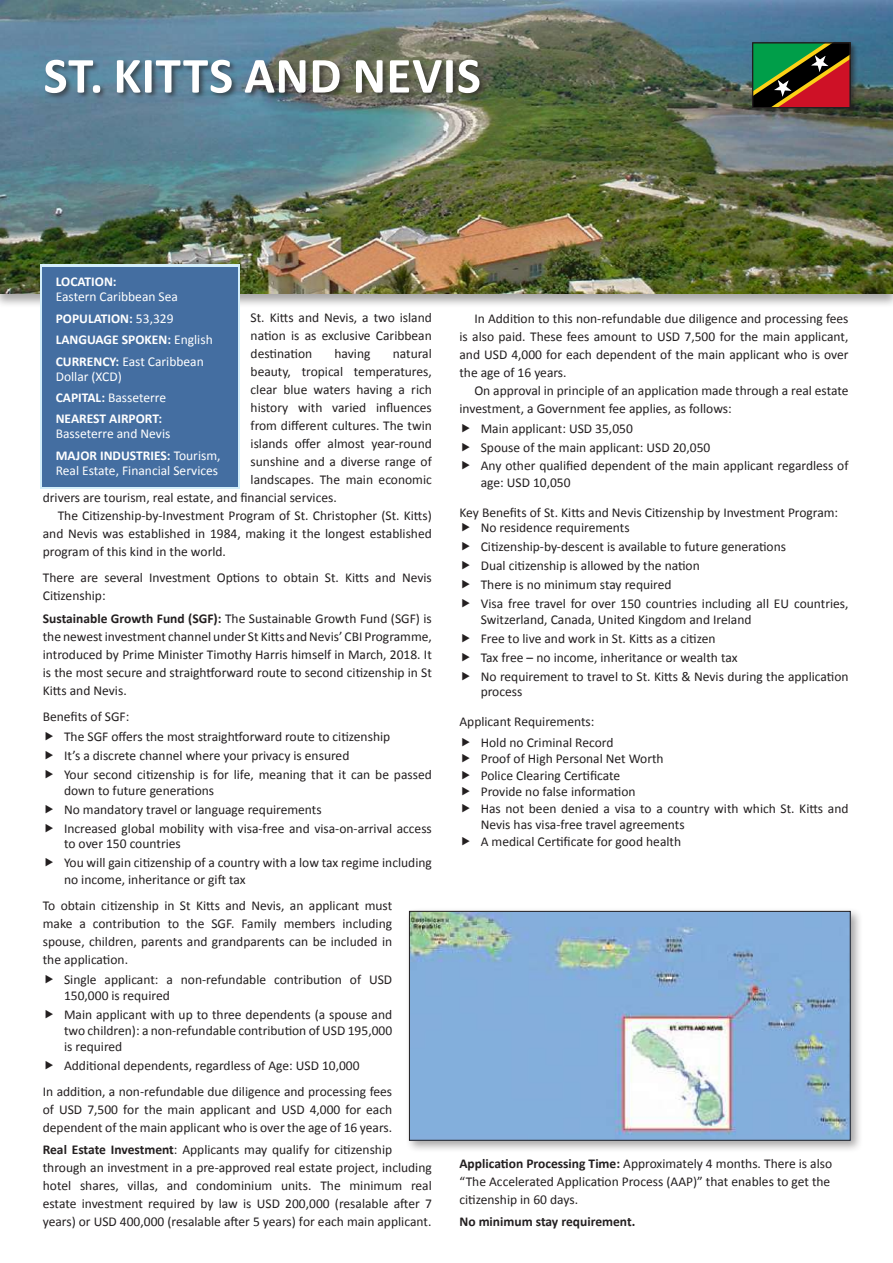
<style>
.page{position:relative;width:893px;height:1263px;background:#fff}
.page>*{position:absolute;margin:0;border:0;box-sizing:border-box;transform-origin:0 0}
.t1{font:700 51px "Calibri";letter-spacing:.01em;color:#fff}
.t2{font:13.5px/18px "Calibri";color:#231f20}
.t3{font:13.5px/21.5px "Calibri";color:#fff}
.t4{font:700 13.5px/21.5px "Calibri";color:#fff}
.t5{font:700 13.5px "Calibri";color:#231f20}
.s1{font-weight:700}
.s2{font-weight:400}
</style>
<div class="page">
<div style="left:0;top:0;width:893px;height:308px;background:#231f20;opacity:.4"></div>
<img style="left:0;top:0;width:893px;height:293px">
<div style="left:405px;top:907px;width:458px;height:246px;background:#231f20;opacity:.4"></div>
<img style="left:411px;top:913px;width:437px;height:225px">
<div style="left:409px;top:911px;width:441px;height:229px;border:1px solid #231f20"></div>
<div style="left:751px;top:41px;width:107px;height:74px;background:#231f20;opacity:.6"></div>
<svg style="left:755px;top:45px;width:93px;height:61px;background:#5e4f28"></svg>
<div style="left:752px;top:43px;width:98px;height:65px;border:1px solid #231f20"></div>
<div style="left:44px;top:59px;width:443px;height:41px;background:#231f20;opacity:.6"></div>
<svg style="left:40px;top:264px;width:200px;height:225px;background:#b9d7ea"></svg>
<div style="left:43px;top:267px;width:195px;height:219px;background:#446ea1"></div>
<h1 class="t1" style="left:44px;top:43px;width:439px">ST. KITTS AND NEVIS</h1>
<p class="t4" style="left:56px;top:271px;width:62px">LOCATION:</p>
<p class="t3" style="left:56px;top:286px;width:159px">Eastern Caribbean Sea<br><span class="s1">POPULATION:</span> 53,329<br><span class="s1">LANGUAGE SPOKEN:</span> English<br><span class="s1">CURRENCY:</span> East Caribbean</p>
<p class="t4" style="left:56px;top:365px;width:112px"><span class="s2">Dollar (XCD)<br></span>CAPITAL: <span class="s2">Basseterre<br></span>NEAREST AIRPORT:</p>
<p class="t3" style="left:56px;top:423px;width:166px">Basseterre and Nevis<br><span class="s1">MAJOR INDUSTRIES:</span> Tourism,</p>
<p class="t3" style="left:56px;top:459px;width:164px">Real Estate, Financial Services</p>
<p class="t2" style="left:251px;top:308px;width:183px;text-align:justify">St. Kitts and Nevis, a two island nation is as exclusive Caribbean destination</p>
<p class="t2" style="left:335px;top:344px;width:37px">having</p>
<p class="t2" style="left:393px;top:344px;width:41px">natural</p>
<p class="t2" style="left:251px;top:362px;width:183px">beauty, tropical temperatures,</p>
<p class="t2" style="left:251px;top:380px;width:183px">clear blue waters having a rich</p>
<p class="t2" style="left:251px;top:398px;width:183px">history with varied influences</p>
<p class="t2" style="left:251px;top:416px;width:183px">from different cultures. The twin</p>
<p class="t2" style="left:251px;top:434px;width:183px">islands offer almost year-round</p>
<p class="t2" style="left:251px;top:452px;width:183px">sunshine and a diverse range of</p>
<p class="t2" style="left:251px;top:470px;width:183px">landscapes. The main economic</p>
<p class="t2" style="left:43px;top:488px;width:296px">drivers are tourism, real estate, and financial services.</p>
<p class="t2" style="left:58px;top:506px;width:376px">The Citizenship-by-Investment Program of St. Christopher (St. Kitts)</p>
<p class="t2" style="left:43px;top:524px;width:391px">and Nevis was established in 1984, making it the longest established</p>
<p class="t2" style="left:43px;top:542px;width:185px">program of this kind in the world.</p>
<p class="t2" style="left:43px;top:569px;width:391px">There are several Investment Options to obtain St. Kitts and Nevis<br>Citizenship:</p>
<p class="t2" style="left:43px;top:609px;width:391px;text-align:justify"><span class="s1">Sustainable Growth Fund (SGF):</span> The Sustainable Growth Fund (SGF) is the newest investment channel under St Kitts and Nevis’ CBI Programme, introduced by Prime Minister Timothy Harris himself in March, 2018. It is the most secure and straightforward route to second citizenship in St Kitts and Nevis.</p>
<p class="t2" style="left:64px;top:707px;width:369px;line-height:19.4px;text-indent:-21px">Benefits of SGF:<br>The SGF offers the most straightforward route to citizenship<br>It’s a discrete channel where your privacy is ensured<br>Your second citizenship is for life, meaning that it can be passed</p>
<p class="t2" style="left:64px;top:781px;width:369px;line-height:18.9px">down to future generations<br>No mandatory travel or language requirements<br>Increased global mobility with visa-free and visa-on-arrival access</p>
<p class="t2" style="left:64px;top:834px;width:369px;line-height:18.9px">to over 150 countries<br>You will gain citizenship of a country with a low tax regime including</p>
<p class="t2" style="left:43px;top:866px;width:351px;line-height:26.5px;text-indent:21px">no income, inheritance or gift tax<br>To obtain citizenship in St Kitts and Nevis, an applicant must</p>
<p class="t2" style="left:43px;top:915px;width:351px;text-align:justify">make a contribution to the SGF. Family members including spouse, children, parents and grandparents can be included in the application.</p>
<p class="t2" style="left:64px;top:972px;width:330px;line-height:15.8px">Single applicant: a non-refundable contribution of USD<br>150,000 is required</p>
<p class="t2" style="left:64px;top:1007px;width:330px;line-height:15.8px;text-align:justify">Main applicant with up to three dependents (a spouse and two children): a non-refundable contribution of USD 195,000 is required</p>
<p class="t2" style="left:43px;top:1052px;width:351px;line-height:26.5px;text-indent:21px">Additional dependents, regardless of Age: USD 10,000<br>In addition, a non-refundable due diligence and processing fees</p>
<p class="t2" style="left:43px;top:1101px;width:351px">of USD 7,500 for the main applicant and USD 4,000 for each dependent of the main applicant who is over the age of 16 years.</p>
<p class="t2" style="left:43px;top:1141px;width:391px"><span class="s1">Real Estate Investment</span>: Applicants may qualify for citizenship through an investment in a pre-approved real estate project, including hotel shares, villas, and condominium units. The minimum real estate investment required by law is USD 200,000 (resalable after 7 years) or USD 400,000 (resalable after 5 years) for each main applicant.</p>
<p class="t2" style="left:459px;top:309px;width:391px;text-align:justify;text-indent:15px">In Addition to this non-refundable due diligence and processing fees is also paid. These fees amount to USD 7,500 for the main applicant, and USD 4,000 for each dependent of the main applicant who is over the age of 16 years.</p>
<p class="t2" style="left:459px;top:381px;width:391px;text-indent:15px">On approval in principle of an application made through a real estate investment, a Government fee applies, as follows:</p>
<p class="t2" style="left:481px;top:419px;width:369px;line-height:18.9px">Main applicant: USD 35,050<br>Spouse of the main applicant: USD 20,050<br>Any other qualified dependent of the main applicant regardless of</p>
<p class="t2" style="left:459px;top:468px;width:380px;line-height:29.7px;text-indent:21px">age: USD 10,050<br>Key Benefits of St. Kitts and Nevis Citizenship by Investment Program:</p>
<p class="t2" style="left:481px;top:518px;width:369px;line-height:18.9px">No residence requirements<br>Citizenship-by-descent is available to future generations<br>Dual citizenship is allowed by the nation<br>There is no minimum stay required<br>Visa free travel for over 150 countries including all EU countries,</p>
<p class="t2" style="left:481px;top:610px;width:369px;line-height:18.9px">Switzerland, Canada, United Kingdom and Ireland<br>Free to live and work in St. Kitts as a citizen<br>Tax free – no income, inheritance or wealth tax<br>No requirement to travel to St. Kitts &amp; Nevis during the application</p>
<p class="t2" style="left:459px;top:677px;width:137px;line-height:29.7px;text-indent:21px">process<br>Applicant Requirements:</p>
<p class="t2" style="left:481px;top:734px;width:369px;line-height:16.5px">Hold no Criminal Record<br>Proof of High Personal Net Worth<br>Police Clearing Certificate<br>Provide no false information<br>Has not been denied a visa to a country with which St. Kitts and Nevis has visa-free travel agreements<br>A medical Certificate for good health</p>
<p class="t2" style="left:459px;top:1154px;width:374px"><span class="s1">Application Processing Time:</span> Approximately 4 months. There is also “The Accelerated Application Process (AAP)” that enables to get the citizenship in 60 days.</p>
<p class="t5" style="left:459px;top:1213px;width:177px">No minimum stay requirement.</p>
</div>
